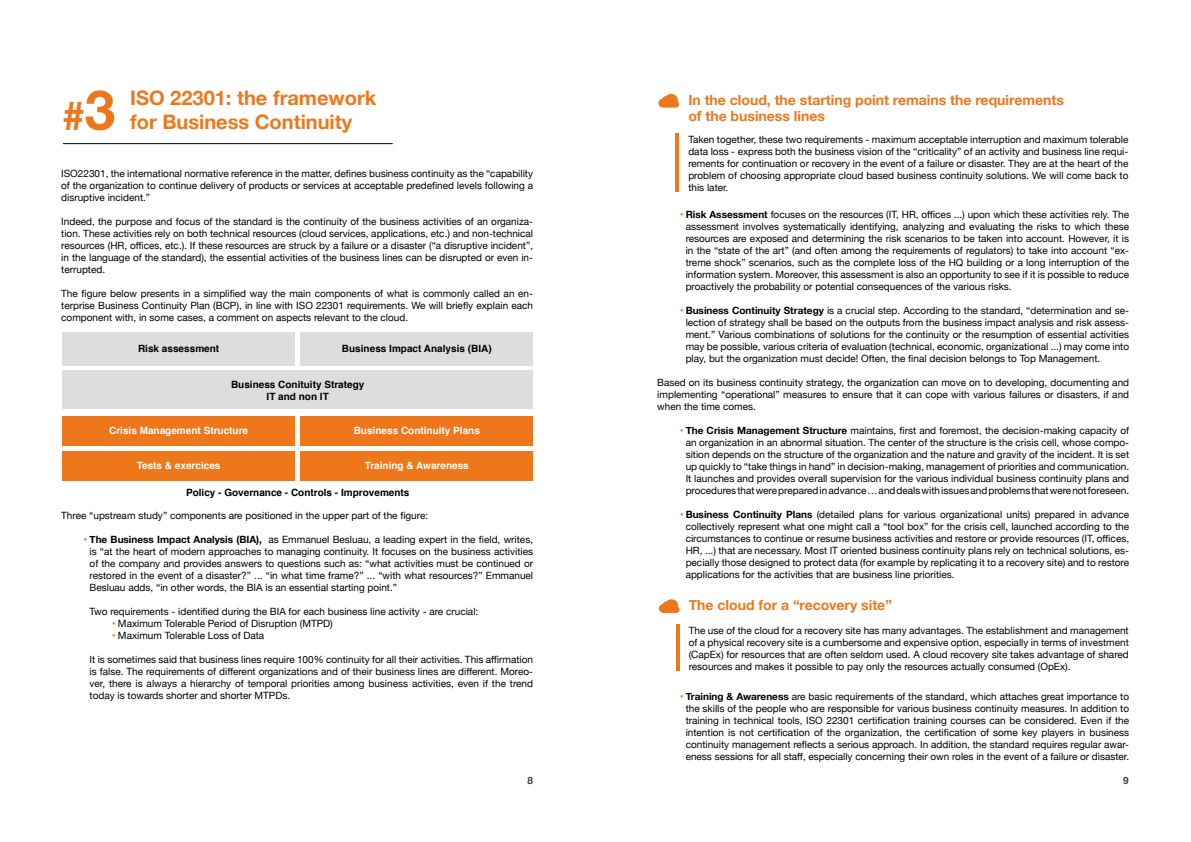
<style>
.page{position:relative;width:1191px;height:842px;background:#fff}
.page>*{position:absolute;margin:0;border:0;box-sizing:border-box;transform-origin:0 0}
.t1{font:700 40px "Helvetica Neue";color:#ee771b}
.t2{font:700 20px/24px "Helvetica Neue";color:#ee771b}
.t3{font:700 14px/16.8px "Helvetica Neue";color:#ee771b}
.t4{font:10px/12px "Helvetica Neue";color:#000;text-align:justify}
.t5{font:10px/12px "Helvetica Neue";color:#020203}
.t6{font:700 10px/12px "Helvetica";color:#000;text-align:center}
.t7{font:700 10px "Helvetica";color:#fff}
.t8{font:700 10px "Helvetica Neue";color:#424242}
.s1{font-size:55px}
.s2{font-family:"Arial";font-weight:900;color:#ee771b}
.s3{font-weight:700}
.s4{color:#000}
</style>
<div class="page">
<hr style="left:63px;top:143px;width:330px;height:1px;background:#000">
<hr style="left:676px;top:133px;width:3px;height:59px;background:#ee771b">
<hr style="left:676px;top:625px;width:3px;height:46px;background:#ee771b">
<div style="left:62px;top:332px;width:233px;height:33px;background:#dddddc"></div>
<div style="left:62px;top:416px;width:233px;height:29px;background:#ee771b"></div>
<div style="left:62px;top:451px;width:233px;height:29px;background:#ee771b"></div>
<div style="left:300px;top:416px;width:233px;height:29px;background:#ee771b"></div>
<div style="left:300px;top:451px;width:233px;height:29px;background:#ee771b"></div>
<div style="left:62px;top:370px;width:471px;height:39px;background:#dddddc"></div>
<div style="left:300px;top:332px;width:233px;height:33px;background:#dddddc"></div>
<svg style="left:658px;top:93px;width:21px;height:15px"></svg>
<svg style="left:658px;top:599px;width:21px;height:14px"></svg>
<h1 class="t1" style="left:62px;top:84px;width:54px">#<span class="s1">3</span></h1>
<h2 class="t2" style="left:130px;top:87px;width:247px">ISO 22301: the framework for Business Continuity</h2>
<p class="t4" style="left:61px;top:167px;width:473px">ISO22301, the international normative reference in the matter, defines business continuity as the “capability of the organization to continue delivery of products or services at acceptable predefined levels following a disruptive incident.”</p>
<p class="t4" style="left:61px;top:215px;width:473px">Indeed, the purpose and focus of the standard is the continuity of the business activities of an organiza&shy;tion. These activities rely on both technical resources (cloud services, applications, etc.) and non-technical resources (HR, offices, etc.). If these resources are struck by a failure or a disaster (“a disruptive incident”, in the language of the standard), the essential activities of the business lines can be disrupted or even in&shy;terrupted.</p>
<p class="t4" style="left:61px;top:287px;width:473px">The figure below presents in a simplified way the main components of what is commonly called an en&shy;terprise Business Continuity Plan (BCP), in line with ISO 22301 requirements. We will briefly explain each component with, in some cases, a comment on aspects relevant to the cloud.</p>
<p class="t6" style="left:138px;top:343px;width:83px">Risk assessment</p>
<p class="t6" style="left:342px;top:343px;width:151px">Business Impact Analysis (BIA)</p>
<p class="t6" style="left:231px;top:378px;width:135px">Business Conituity Strategy<br>IT and non IT</p>
<p class="t7" style="left:109px;top:423px;width:140px">Crisis Management Structure</p>
<p class="t7" style="left:137px;top:458px;width:85px">Tests &amp; exercices</p>
<p class="t7" style="left:354px;top:423px;width:128px">Business Continuity Plans</p>
<p class="t7" style="left:365px;top:458px;width:105px">Training &amp; Awareness</p>
<p class="t6" style="left:186px;top:487px;width:225px">Policy - Governance - Controls - Improvements</p>
<p class="t5" style="left:61px;top:510px;width:368px">Three “upstream study” components are positioned in the upper part of the figure:</p>
<p class="t4" style="left:90px;top:534px;width:445px;text-indent:-6px"><span class="s2">∙</span> <span class="s3">The Business Impact Analysis (BIA),</span> as Emmanuel Besluau, a leading expert in the field, writes, is “at the heart of modern approaches to managing continuity. It focuses on the business activities of the company and provides answers to questions such as: “what activities must be continued or restored in the event of a disaster?” ... “in what time frame?” ... “with what resources?” Emmanuel Besluau adds, “in other words, the BIA is an essential starting point.”</p>
<p class="t5" style="left:112px;top:606px;width:367px;text-indent:-23px">Two requirements - identified during the BIA for each business line activity - are crucial: <span class="s2">∙</span> <span class="s4">Maximum Tolerable Period of Disruption (MTPD)<br></span><span class="s2">∙</span> <span class="s4">Maximum Tolerable Loss of Data</span></p>
<p class="t5" style="left:90px;top:654px;width:445px;text-align:justify">It is sometimes said that business lines require 100% continuity for all their activities. This affirmation is false. The requirements of different organizations and of their business lines are different. Moreo&shy;ver, there is always a hierarchy of temporal priorities among business activities, even if the trend today is towards shorter and shorter MTPDs.</p>
<h3 class="t3" style="left:688px;top:92px;width:377px">In the cloud, the starting point remains the requirements of the business lines</h3>
<p class="t4" style="left:688px;top:134px;width:441px">Taken together, these two requirements - maximum acceptable interruption and maximum tolerable data loss - express both the business vision of the “criticality” of an activity and business line requi&shy;rements for continuation or recovery in the event of a failure or disaster. They are at the heart of the problem of choosing appropriate cloud based business continuity solutions. We will come back to this later.</p>
<p class="t4" style="left:685px;top:209px;width:445px;text-indent:-6px"><span class="s2">∙</span> <span class="s3">Risk Assessment</span> focuses on the resources (IT, HR, offices ...) upon which these activities rely. The assessment involves systematically identifying, analyzing and evaluating the risks to which these resources are exposed and determining the risk scenarios to be taken into account. However, it is in the “state of the art” (and often among the requirements of regulators) to take into account “ex&shy;treme shock” scenarios, such as the complete loss of the HQ building or a long interruption of the information system. Moreover, this assessment is also an opportunity to see if it is possible to reduce proactively the probability or potential consequences of the various risks.</p>
<p class="t4" style="left:685px;top:305px;width:445px;text-indent:-6px"><span class="s2">∙</span> <span class="s3">Business Continuity Strategy</span> is a crucial step. According to the standard, “determination and se&shy;lection of strategy shall be based on the outputs from the business impact analysis and risk assess&shy;ment.” Various combinations of solutions for the continuity or the resumption of essential activities may be possible, various criteria of evaluation (technical, economic, organizational ...) may come into play, but the organization must decide! Often, the final decision belongs to Top Management.</p>
<p class="t4" style="left:657px;top:377px;width:473px">Based on its business continuity strategy, the organization can move on to developing, documenting and implementing “operational” measures to ensure that it can cope with various failures or disasters, if and when the time comes.</p>
<p class="t4" style="left:680px;top:425px;width:451px;text-align:center"><span class="s2">∙</span> <span class="s3">The Crisis Management Structure</span> maintains, first and foremost, the decision-making capacity of an organization in an abnormal situation. The center of the structure is the crisis cell, whose compo&shy;sition depends on the structure of the organization and the nature and gravity of the incident. It is set up quickly to “take things in hand” in decision-making, management of priorities and communication.<br>It launches and provides overall supervision for the various individual business continuity plans and procedures that were prepared in advance … and deals with issues and problems that were not foreseen.</p>
<p class="t4" style="left:685px;top:509px;width:445px;text-indent:-6px"><span class="s2">∙</span> <span class="s3">Business Continuity Plans</span> (detailed plans for various organizational units) prepared in advance collectively represent what one might call a “tool box” for the crisis cell, launched according to the circumstances to continue or resume business activities and restore or provide resources (IT, offices, HR, ...) that are necessary. Most IT oriented business continuity plans rely on technical solutions, es&shy;pecially those designed to protect data (for example by replicating it to a recovery site) and to restore applications for the activities that are business line priorities.</p>
<h3 class="t3" style="left:688px;top:597px;width:205px">The cloud for a “recovery site”</h3>
<p class="t4" style="left:688px;top:625px;width:441px">The use of the cloud for a recovery site has many advantages. The establishment and management of a physical recovery site is a cumbersome and expensive option, especially in terms of investment (CapEx) for resources that are often seldom used. A cloud recovery site takes advantage of shared resources and makes it possible to pay only the resources actually consumed (OpEx).</p>
<p class="t4" style="left:680px;top:691px;width:451px;text-align:center"><span class="s2">∙</span> <span class="s3">Training &amp; Awareness</span> are basic requirements of the standard, which attaches great importance to the skills of the people who are responsible for various business continuity measures. In addition to training in technical tools, ISO 22301 certification training courses can be considered. Even if the intention is not certification of the organization, the certification of some key players in business continuity management reflects a serious approach. In addition, the standard requires regular awar&shy;eness sessions for all staff, especially concerning their own roles in the event of a failure or disaster.</p>
<p class="t8" style="left:527px;top:772px;width:7px">8</p>
<p class="t8" style="left:1123px;top:772px;width:7px">9</p>
</div>
